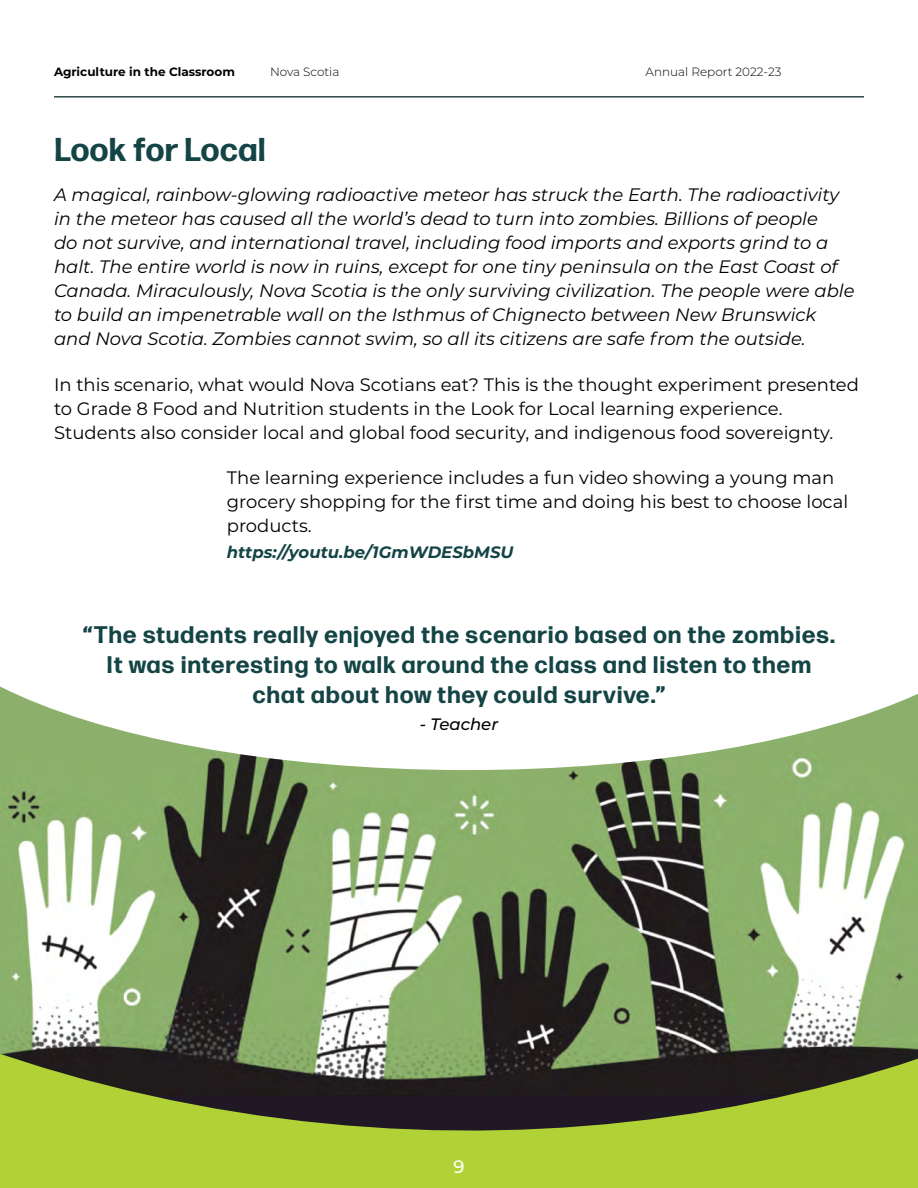
<style>
.page{position:relative;width:918px;height:1188px;background:#fff}
.page>*{position:absolute;margin:0;border:0;box-sizing:border-box;transform-origin:0 0}
.Head{font:700 33px "Forma DJR Micro";color:#144445}
.Pull_Quote{font:700 24px/30px "Forma DJR Micro";letter-spacing:.03em;color:#144445;text-align:center}
.Body{font:italic 18px/24px "Montserrat";color:#000}
.Body-2{font:18px/24px "Montserrat";color:#000}
.t1{font:500 18px "Montserrat";color:#fff}
.Body-3{font:italic 700 16.5px "Montserrat";color:#144445}
.Pull_Quote-2{font:italic 500 16.5px "Montserrat";color:#000}
.t2{font:300 12px "Montserrat";color:#000}
.t3{font:700 12px "Montserrat";color:#000}
</style>
<div class="page">
<img style="left:0;top:770px;width:918px;height:272px">
<svg style="left:0;top:686px;width:918px;height:84px"></svg>
<svg style="left:0;top:1042px;width:918px;height:146px;background:#7b8f35"></svg>
<div style="left:40px;top:86px;width:838px;height:14px;background:#000;opacity:.35"></div>
<p class="t3" style="left:54px;top:63px;width:182px">Agriculture in the Classroom</p>
<p class="t2" style="left:270px;top:64px;width:71px">Nova Scotia</p>
<p class="t2" style="left:646px;top:64px;width:137px">Annual Report 2022-23</p>
<p class="Head" style="left:54px;top:128px;width:213px">Look for Local</p>
<p class="Body" style="left:54px;top:182px;width:802px">A magical, rainbow-glowing radioactive meteor has struck the Earth. The radioactivity in the meteor has caused all the world’s dead to turn into zombies. Billions of people<br>do not survive, and international travel, including food imports and exports grind to a halt. The entire world is now in ruins, except for one tiny peninsula on the East Coast of Canada. Miraculously, Nova Scotia is the only surviving civilization. The people were able to build an impenetrable wall on the Isthmus of Chignecto between New Brunswick and Nova Scotia. Zombies cannot swim, so all its citizens are safe from the outside.</p>
<p class="Body-2" style="left:54px;top:372px;width:807px">In this scenario, what would Nova Scotians eat? This is the thought experiment presented to Grade 8 Food and Nutrition students in the Look for Local learning experience.<br>Students also consider local and global food security, and indigenous food sovereignty.</p>
<p class="Body-2" style="left:227px;top:465px;width:623px">The learning experience includes a fun video showing a young man grocery shopping for the first time and doing his best to choose local products.</p>
<p class="Body-3" style="left:227px;top:540px;width:288px">https://youtu.be/1GmWDESbMSU</p>
<p class="Pull_Quote" style="left:83px;top:619px;width:754px">“The students really enjoyed the scenario based on the zombies.<br>It was interesting to walk around the class and listen to them chat about how they could survive.”</p>
<p class="Pull_Quote-2" style="left:420px;top:712px;width:80px">- Teacher</p>
<p class="t1" style="left:453px;top:1154px;width:13px">9</p>
</div>
